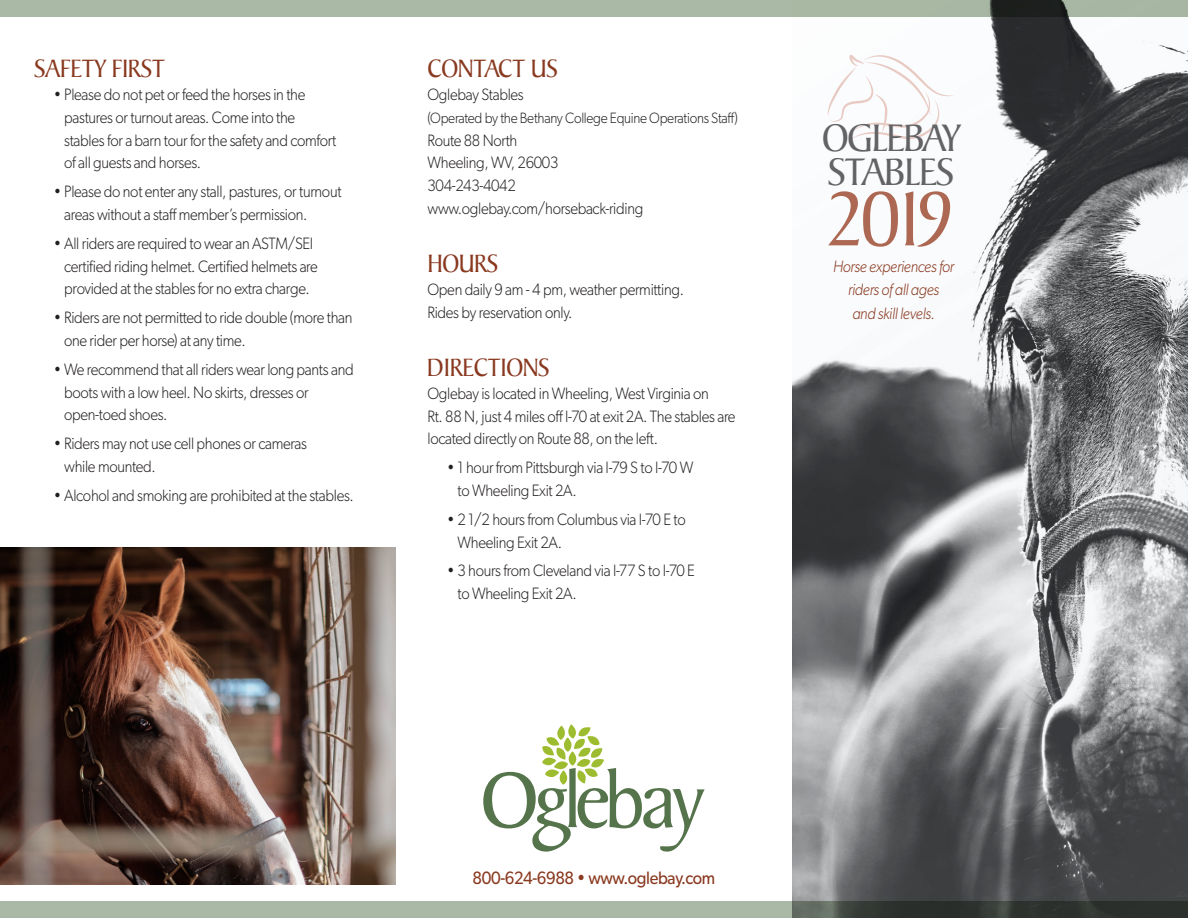
<style>
.page{position:relative;width:1188px;height:918px;background:#fff}
.page>*{position:absolute;margin:0;border:0;box-sizing:border-box;transform-origin:0 0}
.t1{font:82.5px "Baker Signet";color:#ac6852;scale:.94 1}
.t2{font:41.25px/34px "Baker Signet";letter-spacing:-.04em;color:#636366;scale:.94 1}
.t3{font:27px "Baker Signet";letter-spacing:-.02em;color:#89391f;scale:.91 1}
.t4{font:18px "Gibson";letter-spacing:-.02em;color:#89391f;scale:.91 1}
.t5{font:300 16.5px/22.8px "Gibson";letter-spacing:-.02em;color:#231f20;scale:.91 1}
.t6{font:italic 300 16.5px/23.9px "Gibson";letter-spacing:-.02em;color:#89391f;text-align:center;scale:.9 1}
.t7{font:300 15px "Gibson";letter-spacing:-.02em;color:#231f20;scale:.91 1}
</style>
<div class="page">
<img style="left:792px;top:16px;width:396px;height:886px">
<img style="left:0;top:547px;width:396px;height:337px">
<div style="left:0;top:0;width:1188px;height:16px;background:#aab9a5"></div>
<svg style="left:0;top:902px;width:1188px;height:16px;background:#838f80"></svg>
<svg style="left:483px;top:724px;width:222px;height:128px"></svg>
<svg style="left:828px;top:55px;width:127px;height:87px"></svg>
<p class="t3" style="left:34px;top:54px;width:145px">SAFETY FIRST</p>
<p class="t5" style="left:54px;top:83px;width:278px">• Please do not pet or feed the horses in the</p>
<p class="t5" style="left:64px;top:105px;width:255px">pastures or turnout areas. Come into the</p>
<p class="t5" style="left:64px;top:128px;width:301px">stables for a barn tour for the safety and comfort of all guests and horses.</p>
<p class="t5" style="left:64px;top:180px;width:306px;text-indent:-10px">• Please do not enter any stall, pastures, or turnout areas without a staff member’s permission.</p>
<p class="t5" style="left:64px;top:231px;width:280px;text-indent:-10px">• All riders are required to wear an ASTM/SEI certified riding helmet. Certified helmets are provided at the stables for no extra charge.</p>
<p class="t5" style="left:64px;top:306px;width:318px;text-indent:-10px">• Riders are not permitted to ride double (more than one rider per horse) at any time.</p>
<p class="t5" style="left:64px;top:357px;width:320px;text-indent:-10px">• We recommend that all riders wear long pants and boots with a low heel. No skirts, dresses or</p>
<p class="t5" style="left:64px;top:403px;width:115px">open-toed shoes.</p>
<p class="t5" style="left:54px;top:432px;width:280px">• Riders may not use cell phones or cameras</p>
<p class="t5" style="left:64px;top:455px;width:102px">while mounted.</p>
<p class="t5" style="left:54px;top:483px;width:331px">• Alcohol and smoking are prohibited at the stables.</p>
<p class="t3" style="left:428px;top:54px;width:145px">CONTACT US</p>
<p class="t5" style="left:428px;top:83px;width:107px">Oglebay Stables</p>
<p class="t7" style="left:428px;top:109px;width:343px">(Operated by the Bethany College Equine Operations Staff)</p>
<p class="t5" style="left:428px;top:128px;width:100px">Route 88 North</p>
<p class="t5" style="left:428px;top:151px;width:145px">Wheeling, WV, 26003</p>
<p class="t5" style="left:428px;top:174px;width:99px">304-243-4042</p>
<p class="t5" style="left:428px;top:197px;width:239px">www.oglebay.com/horseback-riding</p>
<p class="t3" style="left:428px;top:249px;width:80px">HOURS</p>
<p class="t5" style="left:428px;top:278px;width:283px">Open daily 9 am - 4 pm, weather permitting.</p>
<p class="t5" style="left:428px;top:300px;width:161px">Rides by reservation only.</p>
<p class="t3" style="left:428px;top:353px;width:136px">DIRECTIONS</p>
<p class="t5" style="left:428px;top:381px;width:311px">Oglebay is located in Wheeling, West Virginia on</p>
<p class="t5" style="left:428px;top:404px;width:340px">Rt. 88 N, just 4 miles off I-70 at exit 2A. The stables are located directly on Route 88, on the left.</p>
<p class="t5" style="left:447px;top:456px;width:272px">• 1 hour from Pittsburgh via I-79 S to I-70 W</p>
<p class="t5" style="left:457px;top:479px;width:133px">to Wheeling Exit 2A.</p>
<p class="t5" style="left:447px;top:507px;width:264px">• 2 1/2 hours from Columbus via I-70 E to</p>
<p class="t5" style="left:457px;top:530px;width:116px">Wheeling Exit 2A.</p>
<p class="t5" style="left:447px;top:559px;width:274px">• 3 hours from Cleveland via I-77 S to I-70 E</p>
<p class="t5" style="left:457px;top:582px;width:133px">to Wheeling Exit 2A.</p>
<p class="t2" style="left:822px;top:122px;width:149px">OGLEBAY<br>STABLES</p>
<p class="t1" style="left:828px;top:175px;width:135px">2019</p>
<p class="t6" style="left:833px;top:254px;width:136px">Horse experiences for riders of all ages</p>
<p class="t6" style="left:852px;top:301px;width:93px">and skill levels.</p>
<p class="t4" style="left:473px;top:867px;width:268px">800-624-6988 • www.oglebay.com</p>
</div>
